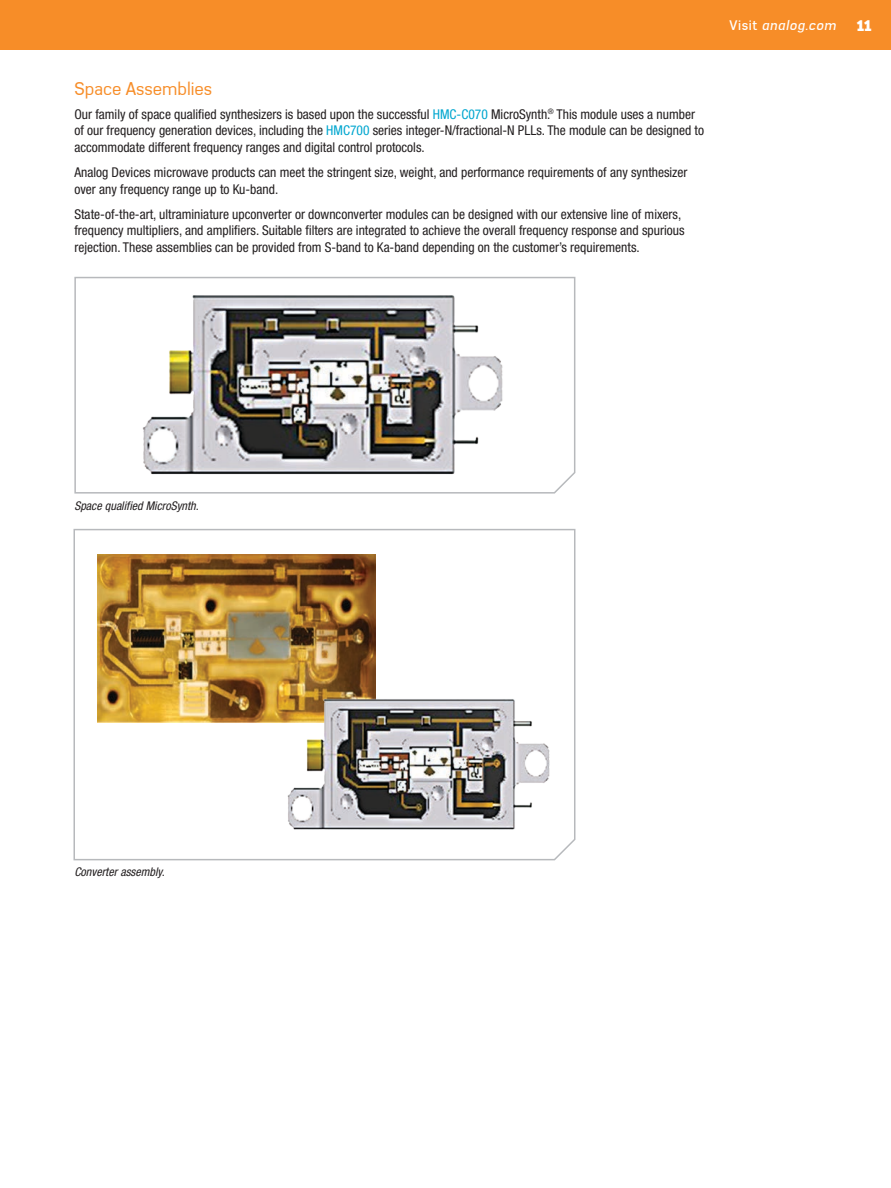
<style>
.page{position:relative;width:891px;height:1188px;background:#fff}
.page>*{position:absolute;margin:0;border:0;box-sizing:border-box;transform-origin:0 0}
.t1{font:18px "Azbuka Std";color:#f78d28}
.t2{font:900 15px "Azbuka Std";color:#fff}
.t3{font:condensed 13.5px/16.5px "Helvetica Neue LT Std";color:#231f20}
.t4{font:italic 500 13.5px "Azbuka Std";letter-spacing:.05em;color:#fff}
.t5{font:italic condensed 12px "Helvetica Neue LT Std";color:#231f20}
.s1{color:#00a6cf}
.s2{font-style:normal}
</style>
<div class="page">
<div style="left:0;top:0;width:891px;height:50px;background:#f78d28"></div>
<svg style="left:73px;top:528px;width:503px;height:333px"></svg>
<svg style="left:74px;top:276px;width:502px;height:218px"></svg>
<img style="left:97px;top:555px;width:279px;height:168px">
<img style="left:273px;top:693px;width:279px;height:141px">
<h1 class="t1" style="left:74px;top:79px;width:139px">Space Assemblies</h1>
<p class="t3" style="left:74px;top:106px;width:631px">Our family of space qualified synthesizers is based upon the successful <span class="s1">HMC-C070</span> MicroSynth.<sup>®</sup> This module uses a number of our frequency generation devices, including the <span class="s1">HMC700</span> series integer-N/fractional-N PLLs. The module can be designed to accommodate different frequency ranges and digital control protocols.</p>
<p class="t3" style="left:74px;top:164px;width:615px">Analog Devices microwave products can meet the stringent size, weight, and performance requirements of any synthesizer over any frequency range up to Ku-band.</p>
<p class="t3" style="left:74px;top:206px;width:612px">State-of-the-art, ultraminiature upconverter or downconverter modules can be designed with our extensive line of mixers, frequency multipliers, and amplifiers. Suitable filters are integrated to achieve the overall frequency response and spurious rejection. These assemblies can be provided from S-band to Ka-band depending on the customer’s requirements.</p>
<p class="t4" style="left:729px;top:17px;width:108px"><span class="s2">Visit</span> analog.com</p>
<p class="t2" style="left:857px;top:15px;width:16px">11</p>
<p class="t5" style="left:74px;top:499px;width:126px">Space qualified MicroSynth.</p>
<p class="t5" style="left:74px;top:865px;width:92px">Converter assembly.</p>
</div>
